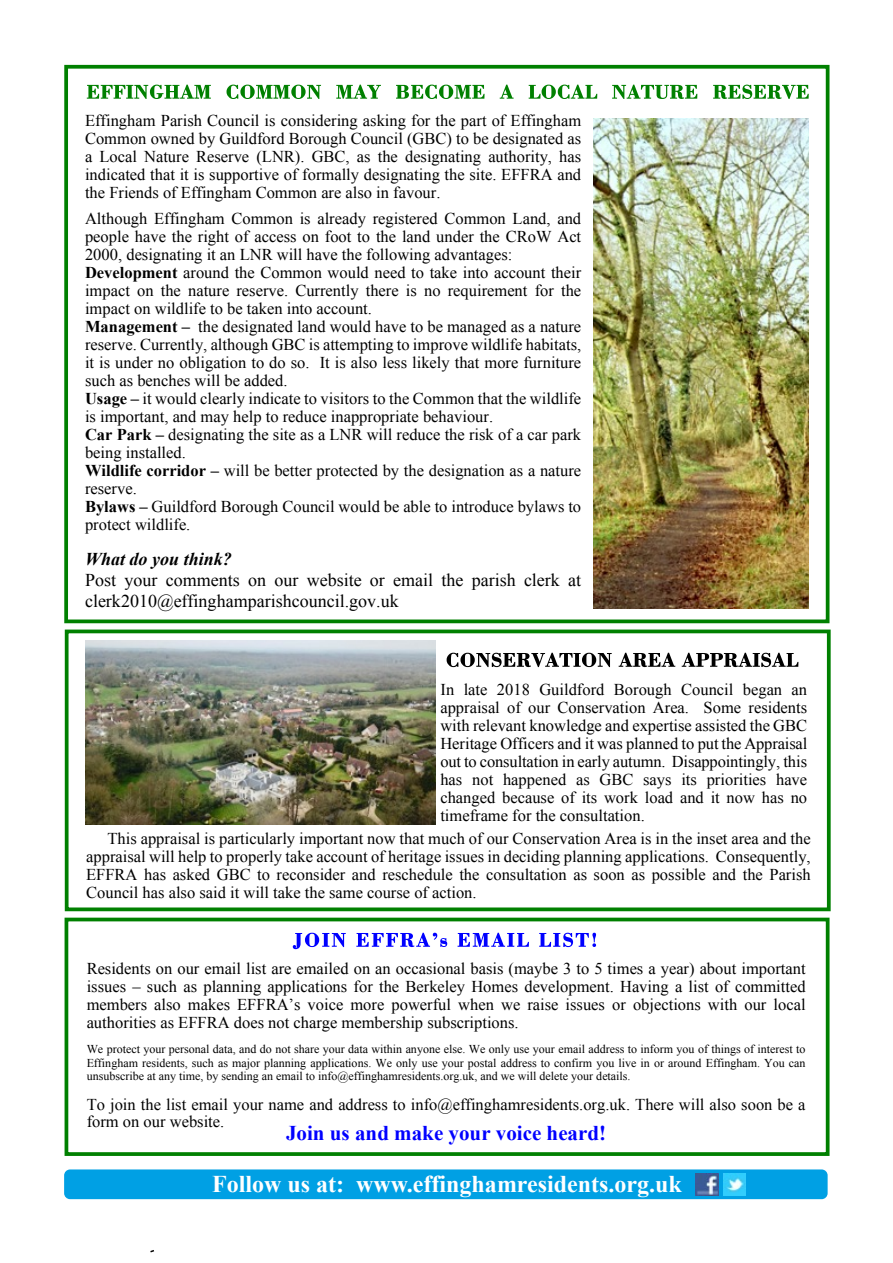
<style>
.page{position:relative;width:893px;height:1263px;background:#fff}
.page>*{position:absolute;margin:0;border:0;box-sizing:border-box;transform-origin:0 0}
.t1{font:700 24px "Times New Roman";color:#fff}
.t2{font:700 21px "Times New Roman";color:#00f}
.t3{font:18px/20.7px "Times New Roman";color:#000}
.t4{font:italic 700 18px "Times New Roman";color:#000}
.t5{font:16.5px/18px "Times New Roman";color:#000;text-align:justify}
.t6{font:12px/13.5px "Times New Roman";color:#000;text-align:justify}
.s1{font-weight:700}
</style>
<div class="page">
<div style="left:64px;top:1169px;width:764px;height:30px;background:#00a0e4;border-radius:6px"></div>
<img style="left:696px;top:1173px;width:22px;height:23px">
<img style="left:723px;top:1173px;width:23px;height:22px">
<div style="left:64px;top:65px;width:765px;height:558px;border:4px solid #008000"></div>
<svg style="left:87px;top:85px;width:124px;height:14px"></svg>
<svg style="left:227px;top:85px;width:94px;height:14px"></svg>
<svg style="left:336px;top:85px;width:45px;height:14px"></svg>
<svg style="left:396px;top:85px;width:89px;height:14px"></svg>
<svg style="left:500px;top:85px;width:14px;height:14px"></svg>
<svg style="left:529px;top:85px;width:68px;height:14px"></svg>
<svg style="left:612px;top:85px;width:85px;height:14px"></svg>
<svg style="left:713px;top:85px;width:96px;height:14px"></svg>
<img style="left:593px;top:119px;width:216px;height:489px">
<div style="left:65px;top:918px;width:764px;height:238px;border:4px solid #008000"></div>
<svg style="left:293px;top:933px;width:53px;height:16px"></svg>
<svg style="left:356px;top:933px;width:91px;height:14px"></svg>
<svg style="left:458px;top:933px;width:71px;height:14px"></svg>
<svg style="left:539px;top:933px;width:57px;height:14px"></svg>
<div style="left:65px;top:629px;width:766px;height:282px;border:4px solid #008000"></div>
<img style="left:85px;top:640px;width:350px;height:184px">
<svg style="left:447px;top:653px;width:165px;height:14px"></svg>
<svg style="left:619px;top:653px;width:56px;height:14px"></svg>
<svg style="left:682px;top:653px;width:116px;height:14px"></svg>
<p class="t5" style="left:85px;top:113px;width:498px">Effingham Parish Council is considering asking for the part of Effingham Common owned by Guildford Borough Council (GBC) to be designated as a Local Nature Reserve (LNR). GBC, as the designating authority, has indicated that it is supportive of formally designating the site. EFFRA and the Friends of Effingham Common are also in favour.</p>
<p class="t5" style="left:85px;top:211px;width:498px;text-align:left">Although Effingham Common is already registered Common Land, and people have the right of access on foot to the land under the CRoW Act 2000, designating it an LNR will have the following advantages:<br><span class="s1">Development</span> around the Common would need to take into account their impact on the nature reserve. Currently there is no requirement for the impact on wildlife to be taken into account.<br><span class="s1">Management –</span> the designated land would have to be managed as a nature reserve. Currently, although GBC is attempting to improve wildlife habitats, it is under no obligation to do so. It is also less likely that more furniture such as benches will be added.<br><span class="s1">Usage –</span> it would clearly indicate to visitors to the Common that the wildlife is important, and may help to reduce inappropriate behaviour.<br><span class="s1">Car Park –</span> designating the site as a LNR will reduce the risk of a car park being installed.<br><span class="s1">Wildlife corridor –</span> will be better protected by the designation as a nature reserve.<br><span class="s1">Bylaws –</span> Guildford Borough Council would be able to introduce bylaws to protect wildlife.</p>
<p class="t4" style="left:85px;top:553px;width:148px">What do you think?</p>
<p class="t3" style="left:85px;top:571px;width:498px">Post your comments on our website or email the parish clerk at clerk2010@effinghamparishcouncil.gov.uk</p>
<p class="t5" style="left:440px;top:682px;width:368px">In late 2018 Guildford Borough Council began an appraisal of our Conservation Area. Some residents with relevant knowledge and expertise assisted the GBC Heritage Officers and it was planned to put the Appraisal out to consultation in early autumn. Disappointingly, this has not happened as GBC says its priorities have changed because of its work load and it now has no timeframe for the consultation.</p>
<p class="t5" style="left:86px;top:831px;width:726px;text-indent:21px">This appraisal is particularly important now that much of our Conservation Area is in the inset area and the appraisal will help to properly take account of heritage issues in deciding planning applications. Consequently, EFFRA has asked GBC to reconsider and reschedule the consultation as soon as possible and the Parish Council has also said it will take the same course of action.</p>
<p class="t5" style="left:87px;top:961px;width:720px">Residents on our email list are emailed on an occasional basis (maybe 3 to 5 times a year) about important issues – such as planning applications for the Berkeley Homes development. Having a list of committed members also makes EFFRA’s voice more powerful when we raise issues or objections with our local authorities as EFFRA does not charge membership subscriptions.</p>
<p class="t6" style="left:87px;top:1044px;width:720px">We protect your personal data, and do not share your data within anyone else. We only use your email address to inform you of things of interest to Effingham residents, such as major planning applications. We only use your postal address to confirm you live in or around Effingham. You can unsubscribe at any time, by sending an email to info@effinghamresidents.org.uk, and we will delete your details.</p>
<p class="t5" style="left:87px;top:1098px;width:720px;line-height:16.5px">To join the list email your name and address to info@effinghamresidents.org.uk. There will also soon be a form on our website.</p>
<p class="t2" style="left:286px;top:1126px;width:322px">Join us and make your voice heard!</p>
<h1 class="t1" style="left:212px;top:1175px;width:471px">Follow us at: www.effinghamresidents.org.uk</h1>
</div>
